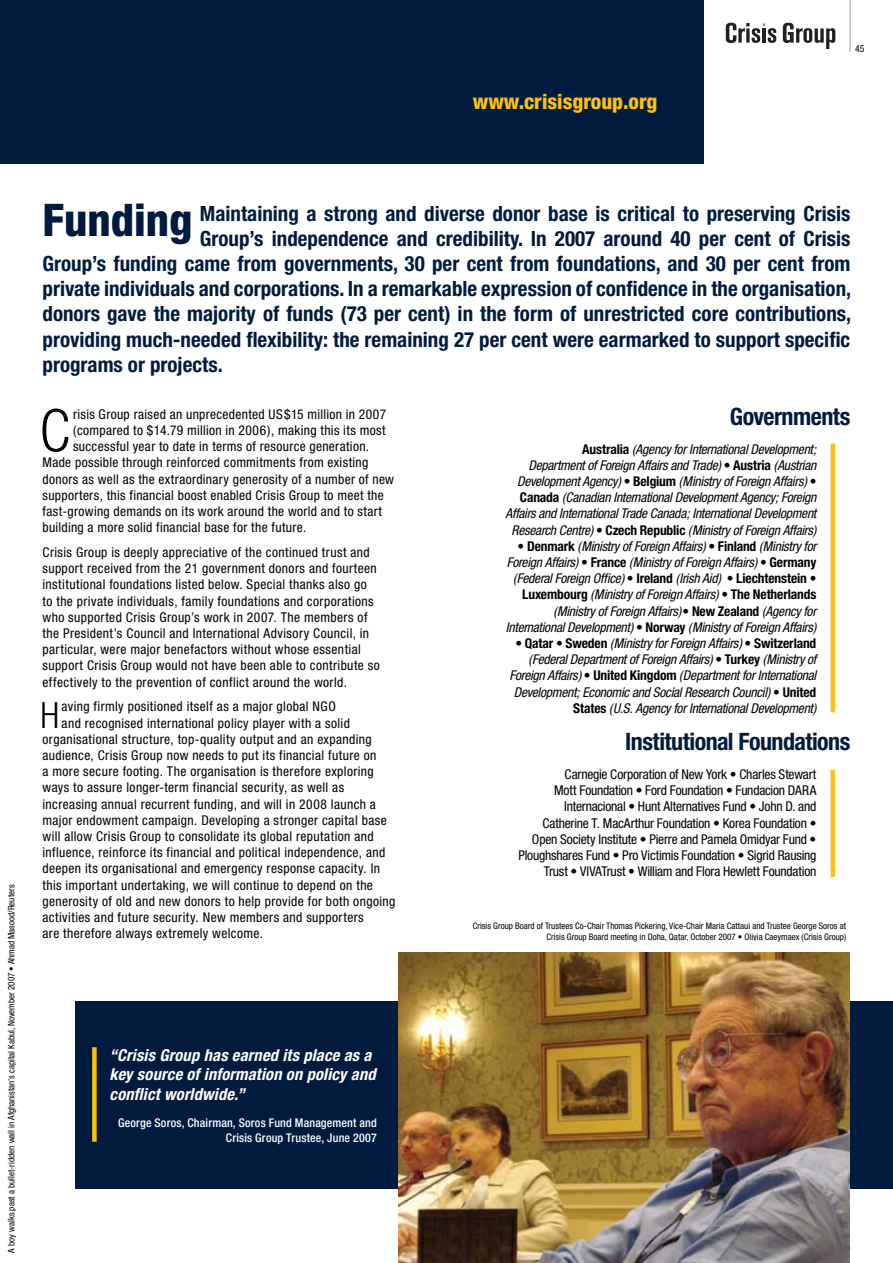
<style>
.page{position:relative;width:893px;height:1263px;background:#fff}
.page>*{position:absolute;margin:0;border:0;box-sizing:border-box;transform-origin:0 0}
.t1{font:300 condensed 58.95px "Helvetica Neue";color:#000}
.t2{font:800 condensed 45px "Helvetica Neue";color:#001b3e}
.t3{font:300 condensed 36.15px "Helvetica Neue";color:#000}
.t4{font:700 condensed 24px "Helvetica Neue";letter-spacing:-.025em;color:#001b3e}
.t5{font:700 condensed 21px "Helvetica Neue";color:#001b3e}
.t6{font:800 condensed 21px "Helvetica Neue";color:#fec00f}
.t7{font:italic 700 condensed 16.5px/19.8px "Helvetica Neue";letter-spacing:.015em;color:#fff}
.t8{font:condensed 13.5px/16.2px "Helvetica Neue";letter-spacing:.025em;color:#000}
.t9{font:italic condensed 13.5px/16.2px "Helvetica Neue";letter-spacing:-.02em;color:#000;text-align:right}
.t10{font:condensed 13.5px/16.2px "Helvetica Neue";letter-spacing:-.015em;color:#000;text-align:right}
.t11{font:500 condensed 12px/14.4px "Helvetica Neue";letter-spacing:.015em;color:#fff;text-align:right}
.t12{font:condensed 9.75px "Helvetica Neue";color:#000}
.t13{font:condensed 9px/10.8px "Helvetica Neue";color:#000;text-align:right}
.s1{font-weight:700;font-style:normal}
.s2{font-style:normal}
</style>
<div class="page">
<svg style="left:783px;top:23px;width:52px;height:26px"></svg>
<svg style="left:726px;top:23px;width:50px;height:20px"></svg>
<hr style="left:849px;top:0;width:2px;height:52px;background:#bcbdc0">
<div style="left:0;top:0;width:704px;height:164px;background:#001b3e"></div>
<div style="left:75px;top:1000px;width:818px;height:188px;background:#001b3e"></div>
<div style="left:92px;top:1047px;width:5px;height:95px;background:#fec00f"></div>
<hr style="left:831px;top:444px;width:4px;height:268px;background:#fec00f">
<hr style="left:831px;top:770px;width:4px;height:107px;background:#fec00f">
<img style="left:398px;top:952px;width:452px;height:311px">
<h3 class="t6" style="left:473px;top:89px;width:186px">www.crisisgroup.org</h3>
<p class="t12" style="left:855px;top:43px;width:11px">45</p>
<p class="t13" style="left:6px;top:1253px;width:370px;rotate:-90deg">A boy walks past a bullet-ridden wall in Afghanistan’s capital Kabul, November 2007 • Ahmad Masood/Reuters</p>
<h2 class="t2" style="left:43px;top:192px;width:152px">Funding</h2>
<h3 class="t5" style="left:200px;top:200px;width:652px">Maintaining a strong and diverse donor base is critical to preserving Crisis</h3>
<h3 class="t5" style="left:200px;top:226px;width:652px">Group’s independence and credibility. In 2007 around 40 per cent of Crisis</h3>
<h3 class="t5" style="left:43px;top:251px;width:809px">Group’s funding came from governments, 30 per cent from foundations, and 30 per cent from</h3>
<h3 class="t5" style="left:43px;top:276px;width:810px">private individuals and corporations. In a remarkable expression of confidence in the organisation,</h3>
<h3 class="t5" style="left:43px;top:301px;width:810px">donors gave the majority of funds (73 per cent) in the form of unrestricted core contributions,</h3>
<h3 class="t5" style="left:43px;top:326px;width:809px">providing much-needed flexibility: the remaining 27 per cent were earmarked to support specific</h3>
<h3 class="t5" style="left:43px;top:352px;width:182px">programs or projects.</h3>
<h1 class="t1" style="left:40px;top:397px;width:32px">C</h1>
<p class="t8" style="left:73px;top:406px;width:315px">risis Group raised an unprecedented US$15 million in 2007</p>
<p class="t8" style="left:73px;top:422px;width:314px">(compared to $14.79 million in 2006), making this its most</p>
<p class="t8" style="left:73px;top:438px;width:298px">successful year to date in terms of resource generation.</p>
<p class="t8" style="left:43px;top:454px;width:327px">Made possible through reinforced commitments from existing</p>
<p class="t8" style="left:43px;top:471px;width:353px">donors as well as the extraordinary generosity of a number of new</p>
<p class="t8" style="left:43px;top:487px;width:343px">supporters, this financial boost enabled Crisis Group to meet the</p>
<p class="t8" style="left:43px;top:503px;width:341px">fast-growing demands on its work around the world and to start</p>
<p class="t8" style="left:43px;top:519px;width:265px">building a more solid financial base for the future.</p>
<p class="t8" style="left:43px;top:544px;width:339px">Crisis Group is deeply appreciative of the continued trust and support received from the 21 government donors and fourteen institutional foundations listed below. Special thanks also go to the private individuals, family foundations and corporations who supported Crisis Group’s work in 2007. The members of the President’s Council and International Advisory Council, in particular, were major benefactors without whose essential support Crisis Group would not have been able to contribute so effectively to the prevention of conflict around the world.</p>
<h3 class="t3" style="left:40px;top:694px;width:20px">H</h3>
<p class="t8" style="left:62px;top:698px;width:276px">aving firmly positioned itself as a major global NGO</p>
<p class="t8" style="left:62px;top:714px;width:290px">and recognised international policy player with a solid</p>
<p class="t8" style="left:43px;top:731px;width:331px">organisational structure, top-quality output and an expanding</p>
<p class="t8" style="left:43px;top:747px;width:335px">audience, Crisis Group now needs to put its financial future on</p>
<p class="t8" style="left:43px;top:763px;width:333px">a more secure footing. The organisation is therefore exploring</p>
<p class="t8" style="left:43px;top:779px;width:303px">ways to assure longer-term financial security, as well as</p>
<p class="t8" style="left:43px;top:795px;width:335px">increasing annual recurrent funding, and will in 2008 launch a</p>
<p class="t8" style="left:43px;top:812px;width:346px">major endowment campaign. Developing a stronger capital base</p>
<p class="t8" style="left:43px;top:828px;width:333px">will allow Crisis Group to consolidate its global reputation and</p>
<p class="t8" style="left:43px;top:844px;width:344px">influence, reinforce its financial and political independence, and</p>
<p class="t8" style="left:43px;top:860px;width:339px">deepen its organisational and emergency response capacity. In</p>
<p class="t8" style="left:43px;top:876px;width:332px">this important undertaking, we will continue to depend on the</p>
<p class="t8" style="left:43px;top:893px;width:354px">generosity of old and new donors to help provide for both ongoing</p>
<p class="t8" style="left:43px;top:909px;width:323px">activities and future security. New members and supporters</p>
<p class="t8" style="left:43px;top:925px;width:222px">are therefore always extremely welcome.</p>
<p class="t7" style="left:109px;top:1045px;width:268px">“Crisis Group has earned its place as a key source of information on policy and conflict worldwide.”</p>
<p class="t11" style="left:118px;top:1116px;width:260px">George Soros, Chairman, Soros Fund Management and<br>Crisis Group Trustee, June 2007</p>
<h3 class="t4" style="left:730px;top:401px;width:122px">Governments</h3>
<p class="t9" style="left:505px;top:441px;width:312px"><span class="s1">Australia</span> (Agency for International Development;<br>Department of Foreign Affairs and Trade) <span class="s2">•</span> <span class="s1">Austria</span> (Austrian Development Agency) <span class="s2">•</span> <span class="s1">Belgium</span> (Ministry of Foreign Affairs) <span class="s1">• Canada</span> (Canadian International Development Agency; Foreign Affairs and International Trade Canada; International Development Research Centre) <span class="s2">•</span> <span class="s1">Czech Republic</span> (Ministry of Foreign Affairs)</p>
<p class="t9" style="left:506px;top:538px;width:312px"><span class="s2">•</span> <span class="s1">Denmark</span> (Ministry of Foreign Affairs) <span class="s2">•</span> <span class="s1">Finland</span> (Ministry for Foreign Affairs) <span class="s1">• France</span> (Ministry of Foreign Affairs) <span class="s2">•</span> <span class="s1">Germany </span>(Federal Foreign Office) <span class="s2">•</span> <span class="s1">Ireland</span> (Irish Aid) <span class="s2">•</span> <span class="s1">Liechtenstein</span> <span class="s2">• </span><span class="s1">Luxembourg</span> (Ministry of Foreign Affairs) <span class="s2">•</span> <span class="s1">The Netherlands </span>(Ministry of Foreign Affairs)<span class="s2">•</span> <span class="s1">New Zealand</span> (Agency for International Development) <span class="s1">• Norway</span> (Ministry of Foreign Affairs)</p>
<p class="t9" style="left:509px;top:635px;width:308px"><span class="s2">•</span> <span class="s1">Qatar</span> <span class="s2">•</span> <span class="s1">Sweden</span> (Ministry for Foreign Affairs) <span class="s2">•</span> <span class="s1">Switzerland </span>(Federal Department of Foreign Affairs) <span class="s2">•</span> <span class="s1">Turkey</span> (Ministry of Foreign Affairs) <span class="s2">•</span> <span class="s1">United Kingdom</span> (Department for International Development; Economic and Social Research Council) <span class="s2">•</span> <span class="s1">United States</span> (U.S. Agency for International Development)</p>
<h3 class="t4" style="left:625px;top:727px;width:227px">Institutional Foundations</h3>
<p class="t10" style="left:518px;top:766px;width:300px">Carnegie Corporation of New York • Charles Stewart<br>Mott Foundation • Ford Foundation • Fundacion DARA Internacional • Hunt Alternatives Fund • John D. and Catherine T. MacArthur Foundation • Korea Foundation • Open Society Institute • Pierre and Pamela Omidyar Fund • Ploughshares Fund • Pro Victimis Foundation • Sigrid Rausing Trust • VIVATrust • William and Flora Hewlett Foundation</p>
<p class="t13" style="left:473px;top:921px;width:375px">Crisis Group Board of Trustees Co-Chair Thomas Pickering, Vice-Chair Maria Cattaui and Trustee George Soros at<br>Crisis Group Board meeting in Doha, Qatar, October 2007 • Olivia Caeymaex (Crisis Group)</p>
</div>
